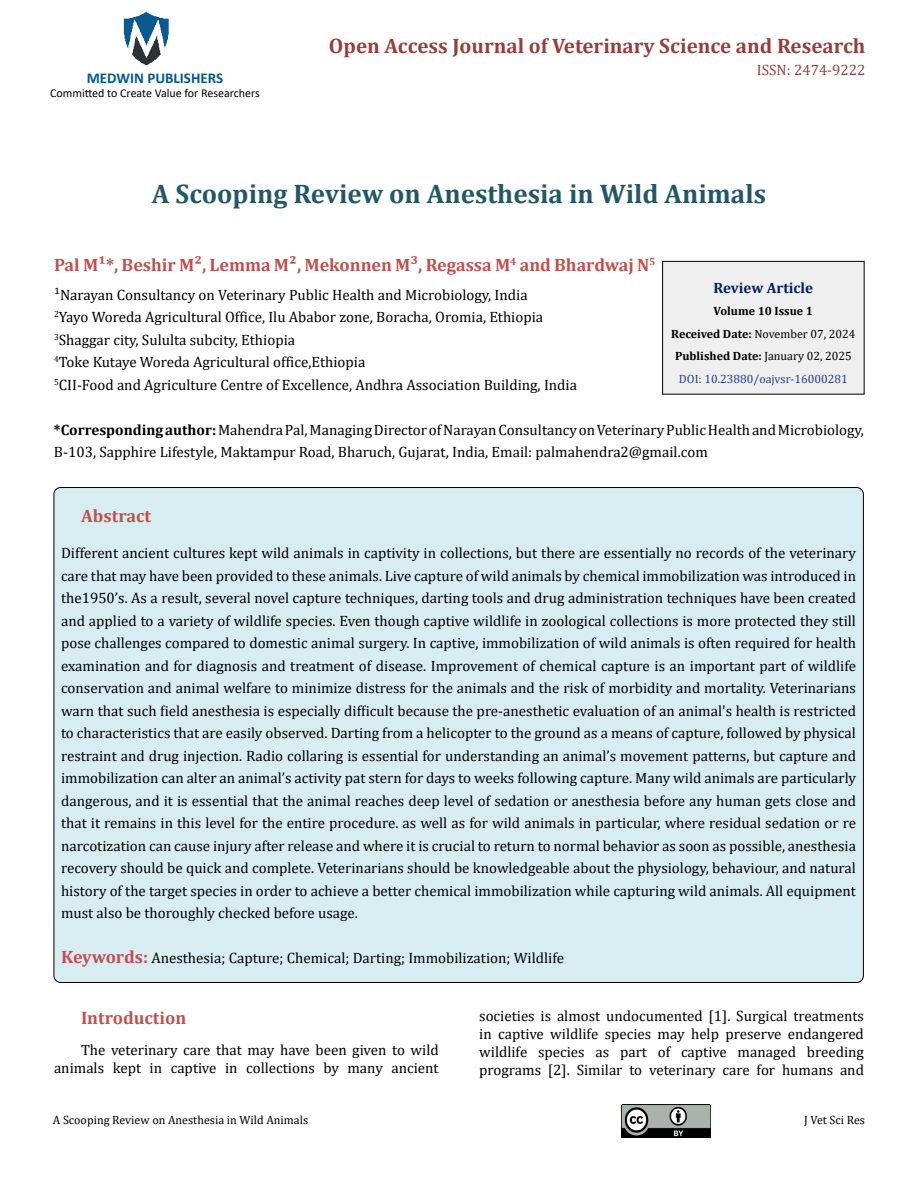
<style>
.page{position:relative;width:918px;height:1188px;background:#fff}
.page>*{position:absolute;margin:0;border:0;box-sizing:border-box;transform-origin:0 0}
.t1{font:700 27px "Cambria";color:#215868}
.t2{font:700 21px "Cambria";color:#953f3c}
.t3{font:700 18px "Cambria";color:#c0504d}
.t4{font:15px/22.5px "Cambria";color:#000}
.t5{font:700 15px "Calibri";color:#005991}
.t6{font:15px "Cambria";color:#953f3c}
.t7{font:700 15px "Cambria";color:#002060}
.t8{font:700 12px/22.5px "Cambria";color:#000;text-align:center}
.t9{font:12px "Cambria";color:#000}
.t10{font:12px "Calibri";color:#000}
.s1{font-weight:700}
.s2{font-weight:400}
.s3{font-weight:400;color:#25408f}
.s4{font-weight:700;font-size:18px;color:#c0504d}
</style>
<div class="page">
<img style="left:123px;top:11px;width:46px;height:54px">
<img style="left:622px;top:1104px;width:88px;height:34px">
<div style="left:663px;top:261px;width:201px;height:133px;background:#efefef"></div>
<div style="left:662px;top:261px;width:203px;height:134px;border:1px solid #000"></div>
<div style="left:54px;top:488px;width:809px;height:494px;background:#d8edf2;border-radius:7px"></div>
<p class="t5" style="left:87px;top:67px;width:138px">MEDWIN PUBLISHERS</p>
<p class="t10" style="left:50px;top:85px;width:211px">Committed to Create Value for Researchers</p>
<h2 class="t2" style="left:329px;top:31px;width:538px">Open Access Journal of Veterinary Science and Research</h2>
<p class="t6" style="left:757px;top:62px;width:110px">ISSN: 2474-9222</p>
<h1 class="t1" style="left:152px;top:175px;width:616px">A Scooping Review on Anesthesia in Wild Animals</h1>
<p class="t3" style="left:54px;top:252px;width:603px">Pal M¹*, Beshir M², Lemma M², Mekonnen M³, Regassa M<sup>4</sup> and Bhardwaj N<sup>5</sup></p>
<p class="t4" style="left:54px;top:283px;width:525px">¹Narayan Consultancy on Veterinary Public Health and Microbiology, India<br><sup>2</sup>Yayo Woreda Agricultural Office, Ilu Ababor zone, Boracha, Oromia, Ethiopia <sup>3</sup>Shaggar city, Sululta subcity, Ethiopia<br><sup>4</sup>Toke Kutaye Woreda Agricultural office,Ethiopia<br><sup>5</sup>CII-Food and Agriculture Centre of Excellence, Andhra Association Building, India</p>
<p class="t4" style="left:54px;top:418px;width:811px"><span class="s1">*Corresponding author:</span> Mahendra Pal, Managing Director of Narayan Consultancy on Veterinary Public Health and Microbiology,<br>B-103, Sapphire Lifestyle, Maktampur Road, Bharuch, Gujarat, India, Email: palmahendra2@gmail.com</p>
<p class="t7" style="left:714px;top:277px;width:101px">Review Article</p>
<p class="t8" style="left:671px;top:300px;width:186px">Volume 10 Issue 1<br>Received Date: <span class="s2">November 07, 2024<br></span>Published Date: <span class="s2">January 02, 2025<br></span><span class="s3">DOI: 10.23880/oajvsr-16000281</span></p>
<p class="t3" style="left:81px;top:503px;width:71px">Abstract</p>
<p class="t4" style="left:61px;top:542px;width:797px;text-align:justify">Different ancient cultures kept wild animals in captivity in collections, but there are essentially no records of the veterinary care that may have been provided to these animals. Live capture of wild animals by chemical immobilization was introduced in the1950’s. As a result, several novel capture techniques, darting tools and drug administration techniques have been created and applied to a variety of wildlife species. Even though captive wildlife in zoological collections is more protected they still pose challenges compared to domestic animal surgery. In captive, immobilization of wild animals is often required for health examination and for diagnosis and treatment of disease. Improvement of chemical capture is an important part of wildlife conservation and animal welfare to minimize distress for the animals and the risk of morbidity and mortality. Veterinarians warn that such field anesthesia is especially difficult because the pre-anesthetic evaluation of an animal's health is restricted to characteristics that are easily observed. Darting from a helicopter to the ground as a means of capture, followed by physical restraint and drug injection. Radio collaring is essential for understanding an animal’s movement patterns, but capture and immobilization can alter an animal’s activity pat stern for days to weeks following capture. Many wild animals are particularly dangerous, and it is essential that the animal reaches deep level of sedation or anesthesia before any human gets close and that it remains in this level for the entire procedure. as well as for wild animals in particular, where residual sedation or re narcotization can cause injury after release and where it is crucial to return to normal behavior as soon as possible, anesthesia recovery should be quick and complete. Veterinarians should be knowledgeable about the physiology, behaviour, and natural history of the target species in order to achieve a better chemical immobilization while capturing wild animals. All equipment must also be thoroughly checked before usage.</p>
<p class="t4" style="left:61px;top:947px;width:505px"><span class="s4">Keywords:</span> Anesthesia; Capture; Chemical; Darting; Immobilization; Wildlife</p>
<p class="t3" style="left:81px;top:1005px;width:107px">Introduction</p>
<p class="t4" style="left:54px;top:1041px;width:386px;line-height:18px;text-align:right">The veterinary care that may have been given to wild animals kept in captive in collections by many ancient</p>
<p class="t4" style="left:479px;top:1007px;width:386px;line-height:18px;text-align:justify">societies is almost undocumented [1]. Surgical treatments in captive wildlife species may help preserve endangered wildlife species as part of captive managed breeding programs [2]. Similar to veterinary care for humans and</p>
<p class="t9" style="left:53px;top:1113px;width:257px">A Scooping Review on Anesthesia in Wild Animals</p>
<p class="t9" style="left:804px;top:1113px;width:62px">J Vet Sci Res</p>
</div>
